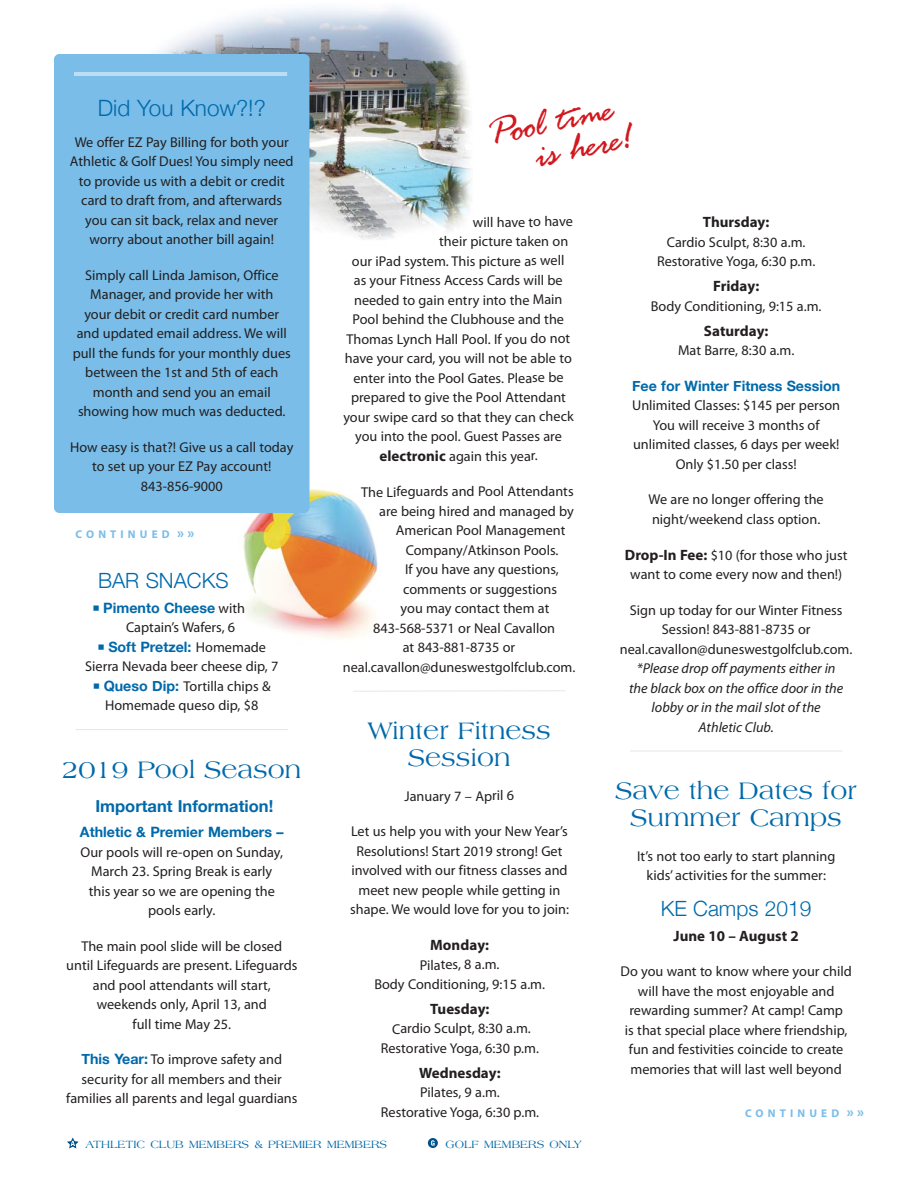
<style>
.page{position:relative;width:918px;height:1188px;background:#fff}
.page>*{position:absolute;margin:0;border:0;box-sizing:border-box;transform-origin:0 0}
.t1{font:40.5px/31.5px "Rage Italic Plain";color:#d2181f}
.t2{font:25.5px/27px "Americana";color:#0069aa;text-align:center}
.t3{font:300 22.5px "Helvetica Neue";color:#0069aa}
.t4{font:300 21px "Helvetica Neue";color:#0069aa}
.t5{font:700 16.5px "Helvetica Neue";color:#0069aa}
.t6{font:700 15px "Myriad Pro";color:#231f20}
.t7{font:14.25px/19.5px "Myriad Pro";color:#231f20;text-align:center}
.t8{font:italic 14.25px/19.5px "Myriad Pro";color:#231f20;text-align:center}
.t9{font:700 14.25px "Helvetica Neue";color:#0069aa}
.t10{font:11.25px "Americana";color:#0069aa}
.t11{font:700 11.25px "Myriad Pro";letter-spacing:.37em;color:#79bde8}
.s1{font-size:15px}
.s2{font-family:"Myriad Pro";font-weight:400;color:#231f20}
.s3{font-family:"Helvetica Neue";font-weight:700;color:#0069aa}
.s4{font-weight:700;font-size:15px}
.s5{font-size:12px}
</style>
<div class="page">
<img style="left:243px;top:448px;width:135px;height:191px">
<img style="left:157px;top:6px;width:315px;height:264px">
<svg style="left:353px;top:690px;width:212px;height:2px"></svg>
<hr style="left:76px;top:729px;width:212px;height:1px;background:#eae6e3">
<hr style="left:630px;top:751px;width:212px;height:1px;background:#eae6e3">
<div style="left:54px;top:54px;width:255px;height:459px;background:#79bde8;border-radius:5px"></div>
<hr style="left:74px;top:73px;width:213px;height:1px;background:#fff">
<hr style="left:74px;top:75px;width:213px;height:1px;background:#fff">
<svg style="left:67px;top:1137px;width:12px;height:12px"></svg>
<div style="left:428px;top:1138px;width:10px;height:10px;background:#005189;border-radius:50%"></div>
<svg style="left:431px;top:1140px;width:4px;height:6px"></svg>
<h3 class="t3" style="left:98px;top:94px;width:169px">Did You Know?!?</h3>
<p class="t7" style="left:70px;top:133px;width:225px">We offer EZ Pay Billing for both your Athletic &amp; Golf Dues! You simply need to provide us with a debit or credit card to draft from, and afterwards you can sit back, relax and never worry about another bill again!</p>
<p class="t7" style="left:73px;top:266px;width:220px">Simply call Linda Jamison, Office<br>Manager, and provide her with<br>your debit or credit card number and updated email address. We will pull the funds for your monthly dues between the 1st and 5th of each month and send you an email showing how much was deducted.</p>
<p class="t7" style="left:70px;top:439px;width:225px">How easy is that?! Give us a call today to set up your EZ Pay account!<br>843-856-9000</p>
<p class="t11" style="left:76px;top:530px;width:120px">CONTINUED <span class="s1">» »</span></p>
<h3 class="t4" style="left:98px;top:568px;width:132px">BAR SNACKS</h3>
<p class="t9" style="left:103px;top:599px;width:143px">Pimento Cheese <span class="s2">with</span></p>
<p class="t7" style="left:126px;top:619px;width:111px">Captain’s Wafers, 6</p>
<p class="t9" style="left:108px;top:638px;width:159px">Soft Pretzel: <span class="s2">Homemade</span></p>
<p class="t7" style="left:104px;top:658px;width:176px;text-align:left;text-indent:-19px">Sierra Nevada beer cheese dip, 7<br><span class="s3">Queso Dip:</span> Tortilla chips &amp;<br>Homemade queso dip, $8</p>
<h2 class="t2" style="left:62px;top:757px;width:241px">2019 Pool Season</h2>
<p class="t5" style="left:95px;top:796px;width:179px">Important Information!</p>
<p class="t9" style="left:80px;top:823px;width:205px">Athletic &amp; Premier Members –</p>
<p class="t7" style="left:81px;top:843px;width:204px">Our pools will re-open on Sunday,<br>March 23. Spring Break is early this year so we are opening the pools early.</p>
<p class="t7" style="left:66px;top:937px;width:233px">The main pool slide will be closed until Lifeguards are present. Lifeguards and pool attendants will start, weekends only, April 13, and<br>full time May 25.</p>
<p class="t7" style="left:66px;top:1051px;width:233px"><span class="s3">This Year:</span> To improve safety and security for all members and their families all parents and legal guardians</p>
<h1 class="t1" style="left:527px;top:115px;width:100px;text-indent:-40px;rotate:-12deg">Pool time is here!</h1>
<p class="t7" style="left:473px;top:213px;width:102px">will have to have</p>
<p class="t7" style="left:439px;top:233px;width:131px">their picture taken on</p>
<p class="t7" style="left:352px;top:252px;width:214px">our iPad system. This picture as well</p>
<p class="t7" style="left:354px;top:272px;width:210px">as your Fitness Access Cards will be</p>
<p class="t7" style="left:354px;top:291px;width:210px">needed to gain entry into the Main</p>
<p class="t7" style="left:353px;top:311px;width:213px">Pool behind the Clubhouse and the</p>
<p class="t7" style="left:346px;top:330px;width:225px">Thomas Lynch Hall Pool. If you do not</p>
<p class="t7" style="left:345px;top:350px;width:228px">have your card, you will not be able to</p>
<p class="t7" style="left:353px;top:369px;width:212px">enter into the Pool Gates. Please be</p>
<p class="t7" style="left:351px;top:389px;width:216px">prepared to give the Pool Attendant</p>
<p class="t7" style="left:343px;top:408px;width:232px">your swipe card so that they can check</p>
<p class="t7" style="left:355px;top:428px;width:208px">you into the pool. Guest Passes are</p>
<p class="t7" style="left:379px;top:447px;width:160px"><span class="s4">electronic</span> again this year.</p>
<p class="t7" style="left:361px;top:483px;width:214px">The Lifeguards and Pool Attendants</p>
<p class="t7" style="left:379px;top:503px;width:196px">are being hired and managed by</p>
<p class="t7" style="left:396px;top:522px;width:171px">American Pool Management</p>
<p class="t7" style="left:406px;top:541px;width:154px">Company/Atkinson Pools.</p>
<p class="t7" style="left:405px;top:561px;width:155px">If you have any questions,</p>
<p class="t7" style="left:403px;top:580px;width:156px">comments or suggestions</p>
<p class="t7" style="left:401px;top:600px;width:150px">you may contact them at</p>
<p class="t7" style="left:373px;top:620px;width:184px">843-568-5371 or Neal Cavallon</p>
<p class="t7" style="left:403px;top:639px;width:114px">at 843-881-8735 or</p>
<p class="t7" style="left:343px;top:659px;width:234px">neal.cavallon@duneswestgolfclub.com.</p>
<h2 class="t2" style="left:368px;top:719px;width:185px">Winter Fitness<br>Session</h2>
<p class="t7" style="left:405px;top:787px;width:111px">January 7 – April 6</p>
<p class="t7" style="left:350px;top:823px;width:220px">Let us help you with your New Year’s Resolutions! Start 2019 strong! Get involved with our fitness classes and meet new people while getting in shape. We would love for you to join:</p>
<p class="t6" style="left:430px;top:939px;width:60px">Monday:</p>
<p class="t7" style="left:374px;top:956px;width:172px">Pilates, 8 a.m.<br>Body Conditioning, 9:15 a.m.</p>
<p class="t6" style="left:430px;top:1003px;width:61px">Tuesday:</p>
<p class="t7" style="left:381px;top:1020px;width:160px">Cardio Sculpt, 8:30 a.m.<br>Restorative Yoga, 6:30 p.m.</p>
<p class="t6" style="left:419px;top:1067px;width:83px">Wednesday:</p>
<p class="t7" style="left:381px;top:1084px;width:160px">Pilates, 9 a.m.<br>Restorative Yoga, 6:30 p.m.</p>
<p class="t6" style="left:703px;top:217px;width:68px">Thursday:</p>
<p class="t7" style="left:657px;top:233px;width:160px">Cardio Sculpt, 8:30 a.m.<br>Restorative Yoga, 6:30 p.m.</p>
<p class="t6" style="left:713px;top:281px;width:48px">Friday:</p>
<p class="t7" style="left:651px;top:297px;width:172px">Body Conditioning, 9:15 a.m.</p>
<p class="t6" style="left:704px;top:325px;width:66px">Saturday:</p>
<p class="t7" style="left:678px;top:342px;width:118px">Mat Barre, 8:30 a.m.</p>
<p class="t9" style="left:632px;top:377px;width:210px">Fee for Winter Fitness Session</p>
<p class="t7" style="left:632px;top:397px;width:210px">Unlimited Classes: $145 per person<br>You will receive 3 months of unlimited classes, 6 days per week!<br>Only $1.50 per class!</p>
<p class="t7" style="left:649px;top:491px;width:177px;text-align:left">We are no longer offering the night/weekend class option.</p>
<p class="t7" style="left:625px;top:546px;width:224px"><span class="s4">Drop-In Fee:</span> $10 (for those who just want to come every now and then!)</p>
<p class="t7" style="left:620px;top:602px;width:234px">Sign up today for our Winter Fitness<br>Session! 843-881-8735 or neal.cavallon@duneswestgolfclub.com.</p>
<p class="t8" style="left:629px;top:660px;width:216px">*Please drop off payments either in the black box on the office door in the lobby or in the mail slot of the<br>Athletic Club.</p>
<h2 class="t2" style="left:616px;top:779px;width:243px">Save the Dates for<br>Summer Camps</h2>
<p class="t7" style="left:637px;top:847px;width:200px">It’s not too early to start planning kids’ activities for the summer:</p>
<h3 class="t4" style="left:661px;top:895px;width:152px">KE Camps 2019</h3>
<p class="t6" style="left:674px;top:930px;width:127px">June 10 – August 2</p>
<p class="t7" style="left:621px;top:963px;width:233px">Do you want to know where your child will have the most enjoyable and rewarding summer? At camp! Camp<br>is that special place where friendship, fun and festivities coincide to create memories that will last well beyond</p>
<p class="t11" style="left:745px;top:1109px;width:120px">CONTINUED <span class="s1">» »</span></p>
<p class="t10" style="left:85px;top:1139px;width:303px">ATHLETIC CLUB MEMBERS <span class="s5">&amp;</span> PREMIER MEMBERS</p>
<p class="t10" style="left:446px;top:1139px;width:138px">GOLF MEMBERS ONLY</p>
</div>
